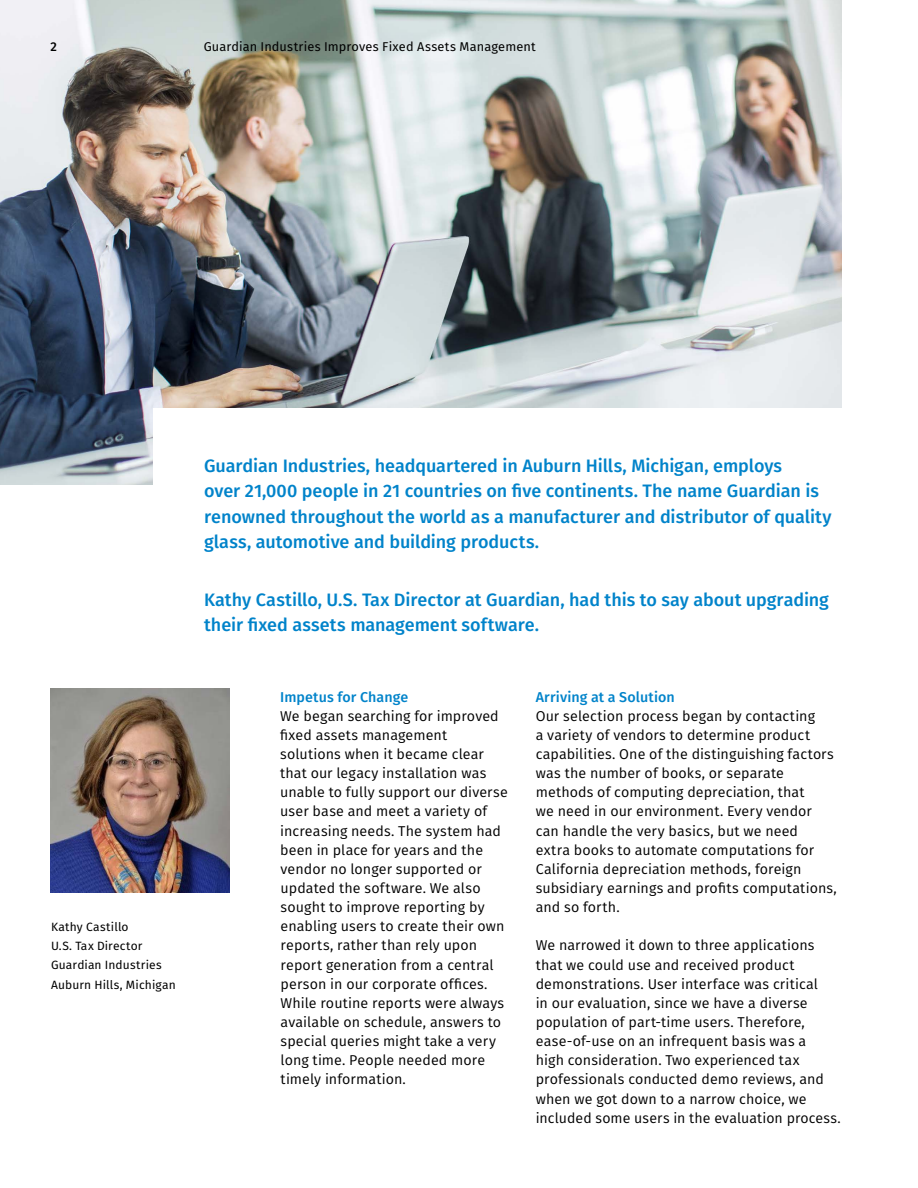
<style>
.page{position:relative;width:918px;height:1188px;background:#fff}
.page>*{position:absolute;margin:0;border:0;box-sizing:border-box;transform-origin:0 0}
.t1{font:500 18px/25.5px "Fira Sans";letter-spacing:-.005em;color:#0083ca}
.t2{font:14.25px/19.2px "Fira Sans";letter-spacing:.005em;color:#000}
.t3{font:500 14.25px "Fira Sans";letter-spacing:.005em;color:#0083ca}
.t4{font:12.75px "Fira Sans";letter-spacing:.01em;color:#000}
.t5{font:500 12.75px "Fira Sans";color:#000}
.t6{font:12px/19.2px "Fira Sans";letter-spacing:.01em;color:#000}
</style>
<div class="page">
<img style="left:0;top:0;width:841px;height:485px">
<div style="left:153px;top:408px;width:714px;height:255px;background:#fff"></div>
<img style="left:51px;top:689px;width:178px;height:204px">
<p class="t5" style="left:51px;top:36px;width:8px">2</p>
<p class="t4" style="left:204px;top:37px;width:334px">Guardian Industries Improves Fixed Assets Management</p>
<p class="t6" style="left:51px;top:917px;width:126px">Kathy Castillo<br>U.S. Tax Director<br>Guardian Industries<br>Auburn Hills, Michigan</p>
<p class="t1" style="left:204px;top:452px;width:629px">Guardian Industries, headquartered in Auburn Hills, Michigan, employs<br>over 21,000 people in 21 countries on five continents. The name Guardian is renowned throughout the world as a manufacturer and distributor of quality glass, automotive and building products.</p>
<p class="t1" style="left:204px;top:586px;width:626px">Kathy Castillo, U.S. Tax Director at Guardian, had this to say about upgrading their fixed assets management software.</p>
<p class="t3" style="left:280px;top:685px;width:130px">Impetus for Change</p>
<p class="t2" style="left:280px;top:706px;width:229px">We began searching for improved fixed assets management solutions when it became clear that our legacy installation was unable to fully support our diverse user base and meet a variety of increasing needs. The system had been in place for years and the vendor no longer supported or updated the software. We also sought to improve reporting by enabling users to create their own reports, rather than rely upon report generation from a central person in our corporate offices.<br>While routine reports were always available on schedule, answers to special queries might take a very long time. People needed more timely information.</p>
<p class="t3" style="left:536px;top:685px;width:141px">Arriving at a Solution</p>
<p class="t2" style="left:536px;top:706px;width:303px">Our selection process began by contacting<br>a variety of vendors to determine product capabilities. One of the distinguishing factors was the number of books, or separate methods of computing depreciation, that<br>we need in our environment. Every vendor can handle the very basics, but we need<br>extra books to automate computations for California depreciation methods, foreign subsidiary earnings and profits computations, and so forth.</p>
<p class="t2" style="left:536px;top:936px;width:307px">We narrowed it down to three applications that we could use and received product demonstrations. User interface was critical<br>in our evaluation, since we have a diverse population of part-time users. Therefore, ease-of-use on an infrequent basis was a<br>high consideration. Two experienced tax professionals conducted demo reviews, and when we got down to a narrow choice, we included some users in the evaluation process.</p>
</div>
